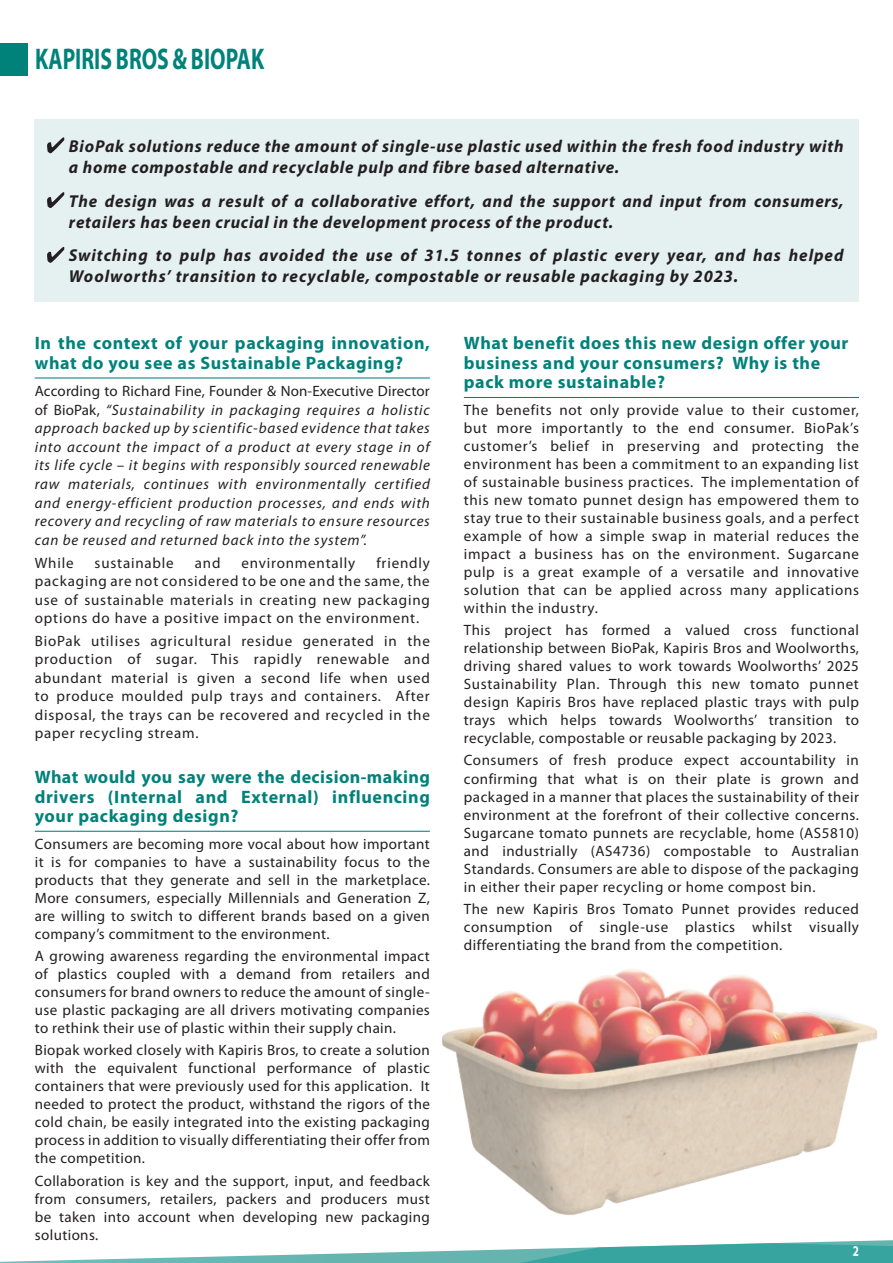
<style>
.page{position:relative;width:893px;height:1263px;background:#fff}
.page>*{position:absolute;margin:0;border:0;box-sizing:border-box;transform-origin:0 0}
.t1{font:700 30px "Myriad Pro";color:#00827a;scale:.72 1}
.t2{font:700 18px/19.5px "Myriad Pro";letter-spacing:.035em;color:#00827a}
.t3{font:italic 700 17.25px/21px "Myriad Pro";letter-spacing:.045em;color:#231f20}
.t4{font:15px/18px "Myriad Pro";letter-spacing:.035em;color:#231f20;text-align:justify}
.t5{font:italic 15px/18.6px "Myriad Pro";letter-spacing:.055em;color:#231f20;text-align:justify}
.t6{font:15px "Myriad Pro";letter-spacing:.055em;color:#231f20}
.t7{font:700 15px "Myriad Pro";color:#fff;scale:.74 1}
.s1{font-style:normal}
</style>
<div class="page">
<img style="left:442px;top:969px;width:436px;height:246px">
<hr style="left:35px;top:377px;width:395px;height:1px;background:#00827a">
<hr style="left:35px;top:831px;width:395px;height:1px;background:#00827a">
<hr style="left:464px;top:397px;width:395px;height:1px;background:#00827a">
<svg style="left:0;top:1240px;width:893px;height:23px"></svg>
<div style="left:34px;top:120px;width:825px;height:182px;background:#e5f0f0"></div>
<svg style="left:47px;top:137px;width:17px;height:16px"></svg>
<svg style="left:47px;top:192px;width:17px;height:16px"></svg>
<svg style="left:47px;top:247px;width:17px;height:16px"></svg>
<div style="left:0;top:43px;width:27px;height:33px;background:#00827a"></div>
<h1 class="t1" style="left:35px;top:42px;width:320px">KAPIRIS BROS &amp; BIOPAK</h1>
<p class="t3" style="left:69px;top:136px;width:776px">BioPak solutions reduce the amount of single-use plastic used within the fresh food industry with a home compostable and recyclable pulp and fibre based alternative.</p>
<p class="t3" style="left:69px;top:191px;width:776px">The design was a result of a collaborative effort, and the support and input from consumers, retailers has been crucial in the development process of the product.</p>
<p class="t3" style="left:69px;top:245px;width:776px">Switching to pulp has avoided the use of 31.5 tonnes of plastic every year, and has helped<br>Woolworths’ transition to recyclable, compostable or reusable packaging by 2023.</p>
<p class="t2" style="left:35px;top:334px;width:397px">In the context of your packaging innovation, what do you see as Sustainable Packaging?</p>
<p class="t5" style="left:35px;top:382px;width:397px"><span class="s1">According to Richard Fine, Founder &amp; Non-Executive Director of BioPak,</span> “Sustainability in packaging requires a holistic approach backed up by scientific-based evidence that takes into account the impact of a product at every stage in of its life cycle – it begins with responsibly sourced renewable raw materials, continues with environmentally certified and energy-efficient production processes, and ends with recovery and recycling of raw materials to ensure resources can be reused and returned back into the system”.</p>
<p class="t4" style="left:35px;top:554px;width:40px">While</p>
<p class="t6" style="left:95px;top:554px;width:81px">sustainable</p>
<p class="t4" style="left:195px;top:554px;width:27px">and</p>
<p class="t6" style="left:241px;top:554px;width:115px">environmentally</p>
<p class="t4" style="left:35px;top:554px;width:397px;line-height:18.5px;text-indent:342px">friendly packaging are not considered to be one and the same, the use of sustainable materials in creating new packaging options do have a positive impact on the environment.</p>
<p class="t4" style="left:35px;top:632px;width:397px;line-height:18.5px">BioPak utilises agricultural residue generated in the production of sugar. This rapidly renewable and abundant material is given a second life when used to produce moulded pulp trays and containers. After disposal, the trays can be recovered and recycled in the paper recycling stream.</p>
<p class="t2" style="left:35px;top:768px;width:397px;text-align:justify">What would you say were the decision-making drivers (Internal and External) influencing your packaging design?</p>
<p class="t4" style="left:35px;top:835px;width:397px">Consumers are becoming more vocal about how important it is for companies to have a sustainability focus to the products that they generate and sell in the marketplace.<br>More consumers, especially Millennials and Generation Z, are willing to switch to different brands based on a given company’s commitment to the environment.</p>
<p class="t4" style="left:35px;top:947px;width:397px">A growing awareness regarding the environmental impact of plastics coupled with a demand from retailers and consumers for brand owners to reduce the amount of single&shy;use plastic packaging are all drivers motivating companies to rethink their use of plastic within their supply chain.</p>
<p class="t4" style="left:35px;top:1041px;width:397px">Biopak worked closely with Kapiris Bros, to create a solution with the equivalent functional performance of plastic containers that were previously used for this application. It needed to protect the product, withstand the rigors of the cold chain, be easily integrated into the existing packaging process in addition to visually differentiating their offer from the competition.</p>
<p class="t4" style="left:35px;top:1172px;width:397px">Collaboration is key and the support, input, and feedback from consumers, retailers, packers and producers must be taken into account when developing new packaging solutions.</p>
<p class="t2" style="left:464px;top:334px;width:386px">What benefit does this new design offer your business and your consumers? Why is the pack more sustainable?</p>
<p class="t4" style="left:464px;top:401px;width:397px">The benefits not only provide value to their customer, but more importantly to the end consumer. BioPak’s customer’s belief in preserving and protecting the environment has been a commitment to an expanding list of sustainable business practices. The implementation of this new tomato punnet design has empowered them to stay true to their sustainable business goals, and a perfect example of how a simple swap in material reduces the impact a business has on the environment. Sugarcane pulp is a great example of a versatile and innovative solution that can be applied across many applications within the industry.</p>
<p class="t4" style="left:464px;top:621px;width:397px">This project has formed a valued cross functional relationship between BioPak, Kapiris Bros and Woolworths, driving shared values to work towards Woolworths’ 2025<br>Sustainability Plan. Through this new tomato punnet design Kapiris Bros have replaced plastic trays with pulp trays which helps towards Woolworths’ transition to recyclable, compostable or reusable packaging by 2023.</p>
<p class="t4" style="left:464px;top:752px;width:397px">Consumers of fresh produce expect accountability in confirming that what is on their plate is grown and packaged in a manner that places the sustainability of their environment at the forefront of their collective concerns.<br>Sugarcane tomato punnets are recyclable, home (AS5810) and industrially (AS4736) compostable to Australian Standards. Consumers are able to dispose of the packaging in either their paper recycling or home compost bin.</p>
<p class="t4" style="left:464px;top:900px;width:397px">The new Kapiris Bros Tomato Punnet provides reduced consumption of single-use plastics whilst visually differentiating the brand from the competition.</p>
<p class="t7" style="left:853px;top:1242px;width:10px">2</p>
</div>
